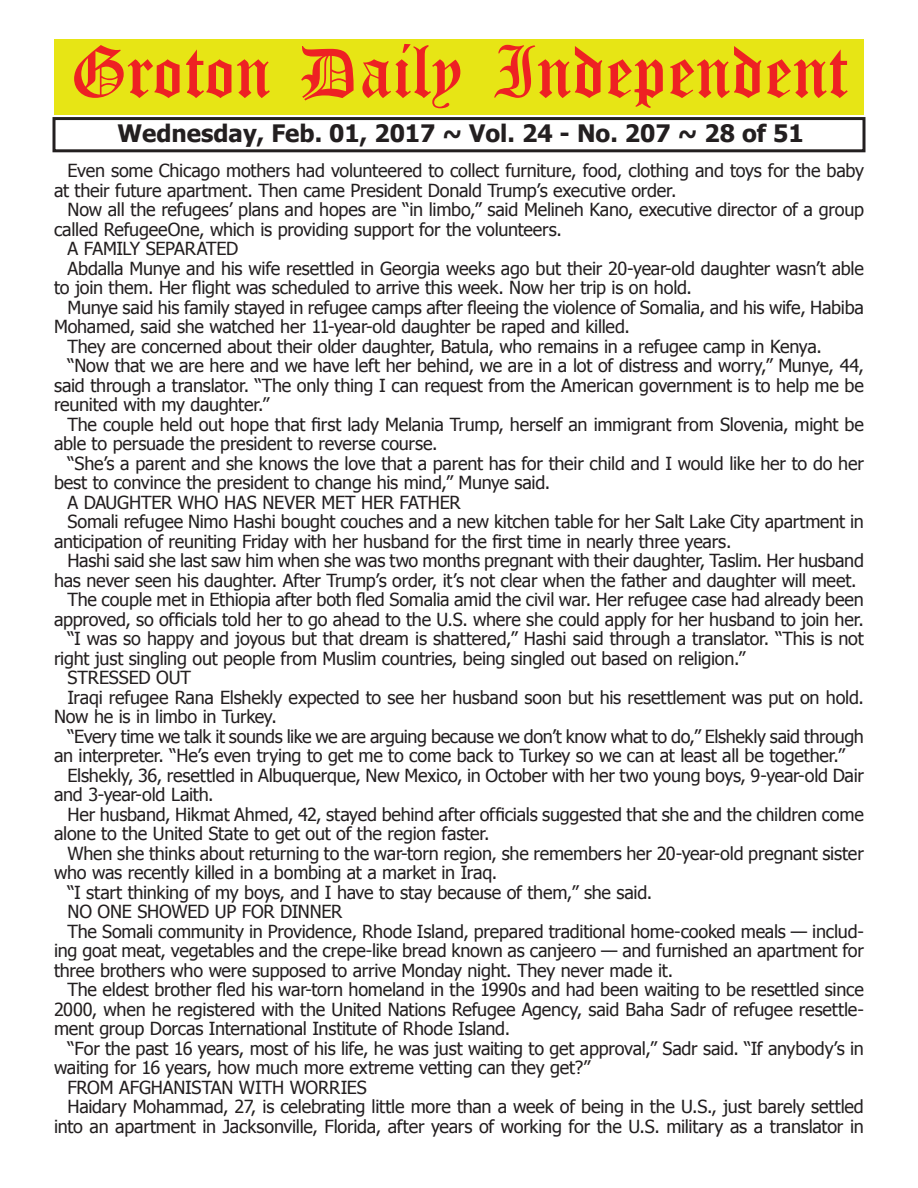
<style>
.page{position:relative;width:918px;height:1188px;background:#fff}
.page>*{position:absolute;margin:0;border:0;box-sizing:border-box;transform-origin:0 0}
.t1{font:54px "Old English Five";color:#ee2123}
.t2{font:700 24px "Tahoma";color:#231f20}
.t3{font:18px/19.5px "Tahoma";letter-spacing:-.015em;color:#231f20}
</style>
<div class="page">
<div style="left:52px;top:117px;width:814px;height:35px;border:3px solid #231f20"></div>
<div style="left:54px;top:40px;width:810px;height:75px;background:#e7e515"></div>
<h1 class="t1" style="left:70px;top:47px;width:779px">Groton Daily Independent</h1>
<h2 class="t2" style="left:118px;top:116px;width:688px">Wednesday, Feb. 01, 2017 ~ Vol. 24 - No. 207 ~ 28 of 51</h2>
<p class="t3" style="left:54px;top:160px;width:811px;text-indent:14px">Even some Chicago mothers had volunteered to collect furniture, food, clothing and toys for the baby at their future apartment. Then came President Donald Trump’s executive order.</p>
<p class="t3" style="left:68px;top:199px;width:798px">Now all the refugees’ plans and hopes are “in limbo,” said Melineh Kano, executive director of a group</p>
<p class="t3" style="left:54px;top:219px;width:510px">called RefugeeOne, which is providing support for the volunteers.</p>
<p class="t3" style="left:68px;top:238px;width:172px">A FAMILY SEPARATED</p>
<p class="t3" style="left:68px;top:258px;width:798px">Abdalla Munye and his wife resettled in Georgia weeks ago but their 20-year-old daughter wasn’t able</p>
<p class="t3" style="left:54px;top:277px;width:640px">to join them. Her flight was scheduled to arrive this week. Now her trip is on hold.</p>
<p class="t3" style="left:68px;top:297px;width:798px">Munye said his family stayed in refugee camps after fleeing the violence of Somalia, and his wife, Habiba</p>
<p class="t3" style="left:54px;top:316px;width:577px">Mohamed, said she watched her 11-year-old daughter be raped and killed.</p>
<p class="t3" style="left:68px;top:336px;width:756px">They are concerned about their older daughter, Batula, who remains in a refugee camp in Kenya.</p>
<p class="t3" style="left:68px;top:355px;width:798px">“Now that we are here and we have left her behind, we are in a lot of distress and worry,” Munye, 44,</p>
<p class="t3" style="left:54px;top:375px;width:811px">said through a translator. “The only thing I can request from the American government is to help me be</p>
<p class="t3" style="left:54px;top:394px;width:217px">reunited with my daughter.”</p>
<p class="t3" style="left:68px;top:414px;width:798px">The couple held out hope that first lady Melania Trump, herself an immigrant from Slovenia, might be</p>
<p class="t3" style="left:54px;top:433px;width:385px">able to persuade the president to reverse course.</p>
<p class="t3" style="left:68px;top:453px;width:798px">“She’s a parent and she knows the love that a parent has for their child and I would like her to do her</p>
<p class="t3" style="left:54px;top:472px;width:498px">best to convince the president to change his mind,” Munye said.</p>
<p class="t3" style="left:68px;top:492px;width:395px">A DAUGHTER WHO HAS NEVER MET HER FATHER</p>
<p class="t3" style="left:68px;top:511px;width:798px">Somali refugee Nimo Hashi bought couches and a new kitchen table for her Salt Lake City apartment in</p>
<p class="t3" style="left:54px;top:531px;width:679px">anticipation of reuniting Friday with her husband for the first time in nearly three years.</p>
<p class="t3" style="left:68px;top:550px;width:798px">Hashi said she last saw him when she was two months pregnant with their daughter, Taslim. Her husband</p>
<p class="t3" style="left:54px;top:570px;width:804px">has never seen his daughter. After Trump’s order, it’s not clear when the father and daughter will meet.</p>
<p class="t3" style="left:68px;top:589px;width:798px">The couple met in Ethiopia after both fled Somalia amid the civil war. Her refugee case had already been</p>
<p class="t3" style="left:54px;top:609px;width:811px">approved, so officials told her to go ahead to the U.S. where she could apply for her husband to join her.</p>
<p class="t3" style="left:68px;top:628px;width:798px">“I was so happy and joyous but that dream is shattered,” Hashi said through a translator. “This is not</p>
<p class="t3" style="left:54px;top:648px;width:693px">right just singling out people from Muslim countries, being singled out based on religion.”</p>
<p class="t3" style="left:68px;top:667px;width:125px">STRESSED OUT</p>
<p class="t3" style="left:68px;top:687px;width:798px">Iraqi refugee Rana Elshekly expected to see her husband soon but his resettlement was put on hold.</p>
<p class="t3" style="left:54px;top:706px;width:224px">Now he is in limbo in Turkey.</p>
<p class="t3" style="left:68px;top:726px;width:798px">“Every time we talk it sounds like we are arguing because we don’t know what to do,” Elshekly said through</p>
<p class="t3" style="left:54px;top:745px;width:792px">an interpreter. “He’s even trying to get me to come back to Turkey so we can at least all be together.”</p>
<p class="t3" style="left:68px;top:765px;width:798px">Elshekly, 36, resettled in Albuquerque, New Mexico, in October with her two young boys, 9-year-old Dair</p>
<p class="t3" style="left:54px;top:784px;width:161px">and 3-year-old Laith.</p>
<p class="t3" style="left:68px;top:804px;width:798px">Her husband, Hikmat Ahmed, 42, stayed behind after officials suggested that she and the children come</p>
<p class="t3" style="left:54px;top:823px;width:437px">alone to the United State to get out of the region faster.</p>
<p class="t3" style="left:68px;top:843px;width:798px">When she thinks about returning to the war-torn region, she remembers her 20-year-old pregnant sister</p>
<p class="t3" style="left:54px;top:862px;width:445px">who was recently killed in a bombing at a market in Iraq.</p>
<p class="t3" style="left:68px;top:882px;width:586px">“I start thinking of my boys, and I have to stay because of them,” she said.</p>
<p class="t3" style="left:68px;top:901px;width:276px">NO ONE SHOWED UP FOR DINNER</p>
<p class="t3" style="left:68px;top:921px;width:798px">The Somali community in Providence, Rhode Island, prepared traditional home-cooked meals — includ-</p>
<p class="t3" style="left:54px;top:940px;width:811px">ing goat meat, vegetables and the crepe-like bread known as canjeero — and furnished an apartment for</p>
<p class="t3" style="left:54px;top:960px;width:621px">three brothers who were supposed to arrive Monday night. They never made it.</p>
<p class="t3" style="left:68px;top:979px;width:798px">The eldest brother fled his war-torn homeland in the 1990s and had been waiting to be resettled since</p>
<p class="t3" style="left:54px;top:999px;width:812px">2000, when he registered with the United Nations Refugee Agency, said Baha Sadr of refugee resettle-</p>
<p class="t3" style="left:54px;top:1018px;width:458px">ment group Dorcas International Institute of Rhode Island.</p>
<p class="t3" style="left:68px;top:1038px;width:798px">“For the past 16 years, most of his life, he was just waiting to get approval,” Sadr said. “If anybody’s in</p>
<p class="t3" style="left:54px;top:1057px;width:538px">waiting for 16 years, how much more extreme vetting can they get?”</p>
<p class="t3" style="left:68px;top:1077px;width:301px">FROM AFGHANISTAN WITH WORRIES</p>
<p class="t3" style="left:68px;top:1096px;width:798px">Haidary Mohammad, 27, is celebrating little more than a week of being in the U.S., just barely settled</p>
<p class="t3" style="left:54px;top:1116px;width:811px">into an apartment in Jacksonville, Florida, after years of working for the U.S. military as a translator in</p>
</div>
